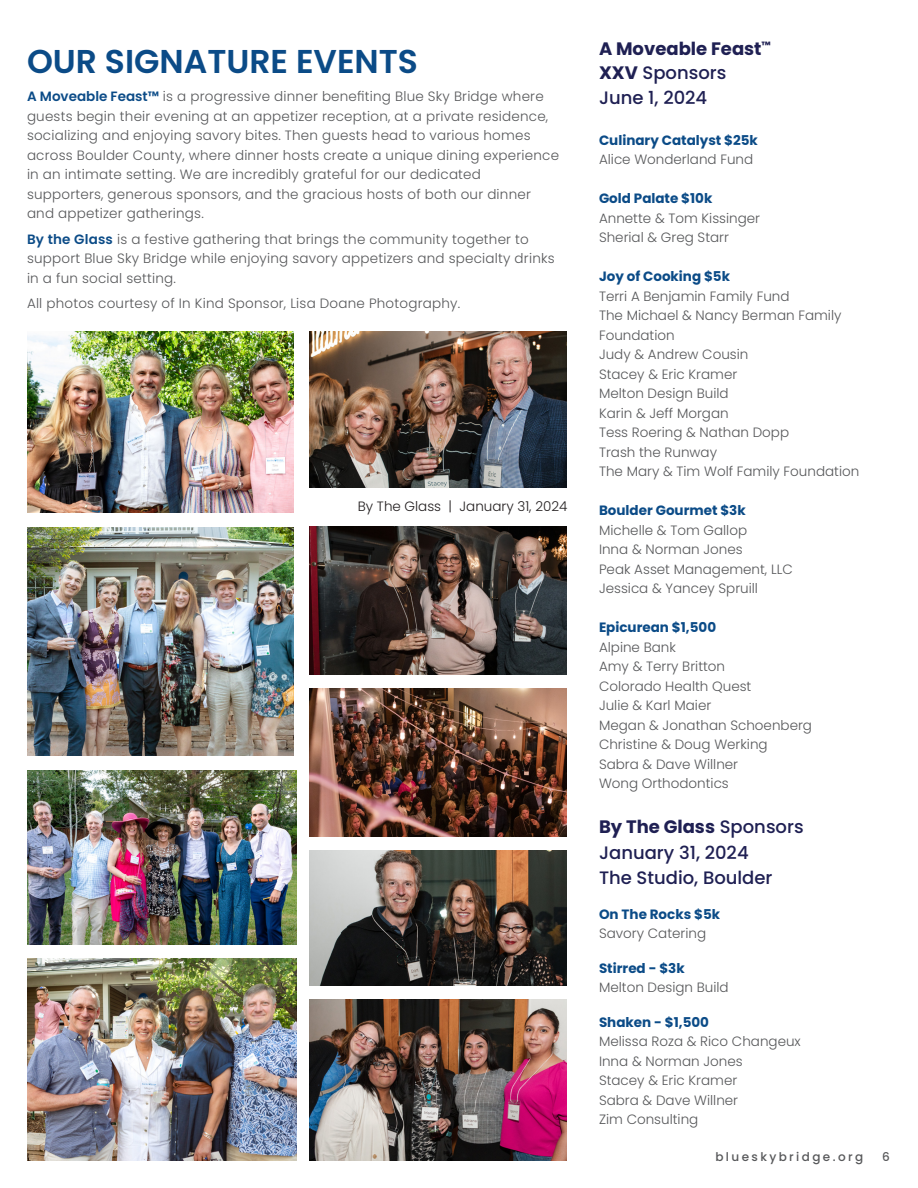
<style>
.page{position:relative;width:918px;height:1188px;background:#fff}
.page>*{position:absolute;margin:0;border:0;box-sizing:border-box;transform-origin:0 0}
.t1{font:600 33px "Poppins";color:#0b4b87}
.t2{font:500 18px/24.8px "Poppins";color:#1f2053}
.t3{font:300 13.5px/19.5px "Poppins";color:#57585a}
.t4{font:700 13.5px "Poppins";color:#0b4b87}
.t5{font:300 13.5px "Poppins";color:#231f20}
.t6{font:500 12px "Poppins";letter-spacing:.2em;color:#57585a}
.s1{font-weight:600;color:#0b4b87}
.s2{font-weight:700}
</style>
<div class="page">
<img style="left:310px;top:332px;width:256px;height:155px">
<img style="left:310px;top:688px;width:256px;height:149px">
<img style="left:310px;top:526px;width:256px;height:149px">
<img style="left:27px;top:527px;width:267px;height:229px">
<img style="left:27px;top:332px;width:267px;height:181px">
<img style="left:27px;top:958px;width:270px;height:203px">
<img style="left:27px;top:770px;width:270px;height:175px">
<img style="left:310px;top:850px;width:256px;height:136px">
<img style="left:310px;top:999px;width:256px;height:162px">
<p class="t1" style="left:27px;top:42px;width:392px">OUR SIGNATURE EVENTS</p>
<p class="t3" style="left:27px;top:87px;width:534px"><span class="s1">A Moveable Feast™</span> is a progressive dinner benefiting Blue Sky Bridge where guests begin their evening at an appetizer reception, at a private residence, socializing and enjoying savory bites. Then guests head to various homes across Boulder County, where dinner hosts create a unique dining experience in an intimate setting. We are incredibly grateful for our dedicated supporters, generous sponsors, and the gracious hosts of both our dinner and appetizer gatherings.</p>
<p class="t3" style="left:27px;top:229px;width:529px"><span class="s1">By the Glass</span> is a festive gathering that brings the community together to support Blue Sky Bridge while enjoying savory appetizers and specialty drinks in a fun social setting.</p>
<p class="t3" style="left:27px;top:294px;width:435px">All photos courtesy of In Kind Sponsor, Lisa Doane Photography.</p>
<p class="t5" style="left:358px;top:498px;width:211px">By The Glass | January 31, 2024</p>
<p class="t2" style="left:599px;top:36px;width:173px"><span class="s2">A Moveable Feast</span><sup>™<br></sup><span class="s2">XXV</span> Sponsors<br>June 1, 2024</p>
<p class="t4" style="left:599px;top:132px;width:160px">Culinary Catalyst $25k</p>
<p class="t3" style="left:599px;top:150px;width:156px">Alice Wonderland Fund</p>
<p class="t4" style="left:599px;top:191px;width:115px">Gold Palate $10k</p>
<p class="t3" style="left:599px;top:208px;width:163px">Annette &amp; Tom Kissinger</p>
<p class="t3" style="left:599px;top:228px;width:132px">Sherial &amp; Greg Starr</p>
<p class="t4" style="left:599px;top:269px;width:133px">Joy of Cooking $5k</p>
<p class="t3" style="left:599px;top:286px;width:192px">Terri A Benjamin Family Fund</p>
<p class="t3" style="left:599px;top:306px;width:244px">The Michael &amp; Nancy Berman Family<br>Foundation</p>
<p class="t3" style="left:599px;top:345px;width:151px">Judy &amp; Andrew Cousin</p>
<p class="t3" style="left:599px;top:364px;width:140px">Stacey &amp; Eric Kramer</p>
<p class="t3" style="left:599px;top:384px;width:131px">Melton Design Build</p>
<p class="t3" style="left:599px;top:403px;width:131px">Karin &amp; Jeff Morgan</p>
<p class="t3" style="left:599px;top:423px;width:192px">Tess Roering &amp; Nathan Dopp</p>
<p class="t3" style="left:599px;top:442px;width:120px">Trash the Runway</p>
<p class="t3" style="left:599px;top:462px;width:262px">The Mary &amp; Tim Wolf Family Foundation</p>
<p class="t4" style="left:599px;top:503px;width:148px">Boulder Gourmet $3k</p>
<p class="t3" style="left:599px;top:520px;width:150px">Michelle &amp; Tom Gallop</p>
<p class="t3" style="left:599px;top:540px;width:145px">Inna &amp; Norman Jones</p>
<p class="t3" style="left:599px;top:559px;width:195px">Peak Asset Management, LLC</p>
<p class="t3" style="left:599px;top:579px;width:161px">Jessica &amp; Yancey Spruill</p>
<p class="t4" style="left:599px;top:620px;width:119px">Epicurean $1,500</p>
<p class="t3" style="left:599px;top:637px;width:78px">Alpine Bank</p>
<p class="t3" style="left:599px;top:657px;width:128px">Amy &amp; Terry Britton</p>
<p class="t3" style="left:599px;top:676px;width:154px">Colorado Health Quest</p>
<p class="t3" style="left:599px;top:696px;width:114px">Julie &amp; Karl Maier</p>
<p class="t3" style="left:599px;top:715px;width:215px">Megan &amp; Jonathan Schoenberg</p>
<p class="t3" style="left:599px;top:735px;width:170px">Christine &amp; Doug Werking</p>
<p class="t3" style="left:599px;top:754px;width:141px">Sabra &amp; Dave Willner</p>
<p class="t3" style="left:599px;top:774px;width:131px">Wong Orthodontics</p>
<p class="t2" style="left:599px;top:814px;width:206px;line-height:25.5px"><span class="s2">By The Glass</span> Sponsors<br>January 31, 2024</p>
<p class="t2" style="left:599px;top:866px;width:175px">The Studio, Boulder</p>
<p class="t4" style="left:599px;top:906px;width:123px">On The Rocks $5k</p>
<p class="t3" style="left:599px;top:924px;width:109px">Savory Catering</p>
<p class="t4" style="left:599px;top:960px;width:87px">Stirred - $3k</p>
<p class="t3" style="left:599px;top:978px;width:131px">Melton Design Build</p>
<p class="t4" style="left:599px;top:1014px;width:112px">Shaken - $1,500</p>
<p class="t3" style="left:599px;top:1032px;width:203px">Melissa Roza &amp; Rico Changeux</p>
<p class="t3" style="left:599px;top:1051px;width:145px">Inna &amp; Norman Jones</p>
<p class="t3" style="left:599px;top:1071px;width:140px">Stacey &amp; Eric Kramer</p>
<p class="t3" style="left:599px;top:1090px;width:141px">Sabra &amp; Dave Willner</p>
<p class="t3" style="left:599px;top:1110px;width:101px">Zim Consulting</p>
<p class="t6" style="left:715px;top:1149px;width:149px">blueskybridge.org</p>
<p class="t6" style="left:882px;top:1149px;width:9px">6</p>
</div>
